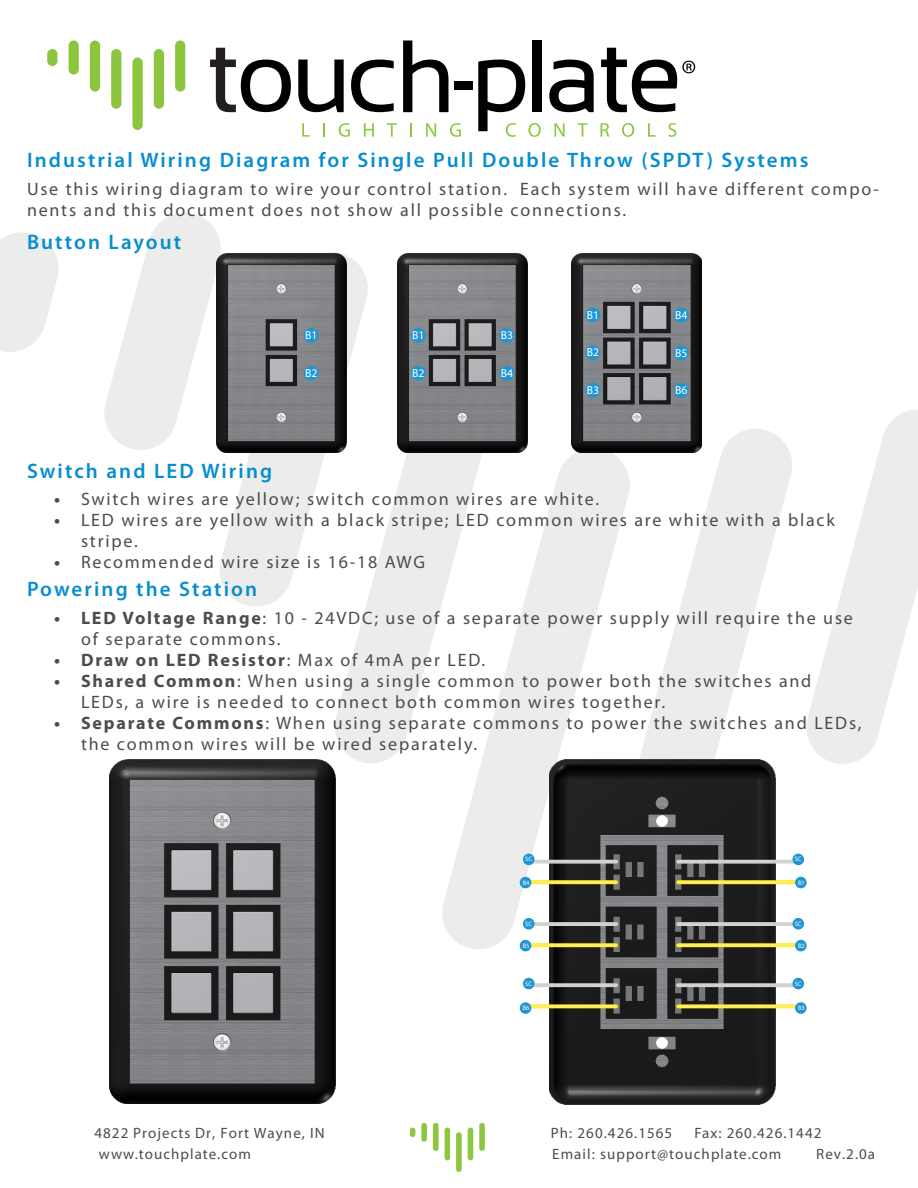
<style>
.page{position:relative;width:918px;height:1188px;background:#fff}
.page>*{position:absolute;margin:0;border:0;box-sizing:border-box;transform-origin:0 0}
.Blue_SubTitle_Text{font:600 21px "Myriad Pro";letter-spacing:.1em;color:#068ece}
.t1{font:18px/21px "Myriad Pro";letter-spacing:.1em;color:#4b4c4d}
.t2{font:700 18px "Myriad Pro";letter-spacing:.1em;color:#4b4c4d}
.TOC_Text{font:15px "Myriad Pro";letter-spacing:.07em;color:#4b4c4d}
.t3{font:11.7px "Myriad Pro";color:#fff}
.t4{font:6.45px "Myriad Pro";color:#fff}
.s1{font-weight:700}
.s2{font-weight:400}
</style>
<div class="page">
<svg style="left:0;top:232px;width:59px;height:120px"></svg>
<svg style="left:104px;top:213px;width:117px;height:237px"></svg>
<svg style="left:216px;top:248px;width:152px;height:359px;fill:#ececec"></svg>
<svg style="left:331px;top:346px;width:107px;height:417px;fill:#f2f2f3"></svg>
<svg style="left:438px;top:444px;width:186px;height:508px;fill:#ececec"></svg>
<svg style="left:624px;top:429px;width:168px;height:417px"></svg>
<svg style="left:806px;top:409px;width:112px;height:355px"></svg>
<img style="left:216px;top:254px;width:130px;height:198px">
<img style="left:398px;top:254px;width:130px;height:198px">
<img style="left:572px;top:254px;width:130px;height:198px">
<div style="left:304px;top:328px;width:14px;height:15px;background:#1e96d2;border-radius:50%"></div>
<div style="left:304px;top:366px;width:14px;height:15px;background:#1e96d2;border-radius:50%"></div>
<div style="left:411px;top:328px;width:15px;height:15px;background:#1e96d2;border-radius:50%"></div>
<div style="left:411px;top:366px;width:15px;height:15px;background:#1e96d2;border-radius:50%"></div>
<div style="left:499px;top:328px;width:15px;height:15px;background:#1e96d2;border-radius:50%"></div>
<div style="left:585px;top:307px;width:15px;height:15px;background:#1e96d2;border-radius:50%"></div>
<div style="left:585px;top:345px;width:15px;height:15px;background:#1e96d2;border-radius:50%"></div>
<div style="left:585px;top:383px;width:15px;height:15px;background:#1e96d2;border-radius:50%"></div>
<div style="left:674px;top:308px;width:15px;height:15px;background:#1e96d2;border-radius:50%"></div>
<div style="left:674px;top:346px;width:15px;height:14px;background:#1e96d2;border-radius:50%"></div>
<div style="left:674px;top:383px;width:15px;height:15px;background:#1e96d2;border-radius:50%"></div>
<div style="left:499px;top:366px;width:15px;height:15px;background:#1e96d2;border-radius:50%"></div>
<img style="left:110px;top:759px;width:226px;height:345px">
<img style="left:549px;top:759px;width:226px;height:345px">
<svg style="left:531px;top:880px;width:85px;height:1px"></svg>
<hr style="left:529px;top:881px;width:87px;height:3px;background:#fff">
<svg style="left:531px;top:943px;width:85px;height:1px"></svg>
<hr style="left:529px;top:944px;width:87px;height:3px;background:#fff">
<svg style="left:530px;top:1004px;width:86px;height:1px"></svg>
<hr style="left:529px;top:1005px;width:87px;height:3px;background:#fff">
<svg style="left:678px;top:880px;width:117px;height:1px"></svg>
<hr style="left:678px;top:881px;width:120px;height:3px;background:#fff">
<svg style="left:678px;top:943px;width:117px;height:1px"></svg>
<hr style="left:678px;top:944px;width:120px;height:3px;background:#fff">
<svg style="left:678px;top:1004px;width:118px;height:1px"></svg>
<hr style="left:678px;top:1005px;width:120px;height:3px;background:#fff">
<svg style="left:533px;top:860px;width:83px;height:4px"></svg>
<svg style="left:535px;top:922px;width:81px;height:4px"></svg>
<svg style="left:534px;top:983px;width:82px;height:4px"></svg>
<svg style="left:678px;top:922px;width:115px;height:4px"></svg>
<svg style="left:678px;top:983px;width:116px;height:4px"></svg>
<svg style="left:678px;top:860px;width:117px;height:4px"></svg>
<div style="left:523px;top:854px;width:12px;height:11px;background:#1e96d2;border-radius:50%"></div>
<div style="left:523px;top:918px;width:12px;height:12px;background:#1e96d2;border-radius:50%"></div>
<div style="left:523px;top:978px;width:12px;height:11px;background:#1e96d2;border-radius:50%"></div>
<div style="left:793px;top:854px;width:11px;height:11px;background:#1e96d2;border-radius:50%"></div>
<div style="left:793px;top:918px;width:11px;height:12px;background:#1e96d2;border-radius:50%"></div>
<div style="left:793px;top:978px;width:11px;height:11px;background:#1e96d2;border-radius:50%"></div>
<div style="left:520px;top:877px;width:11px;height:11px;background:#1e96d2;border-radius:50%"></div>
<div style="left:520px;top:940px;width:11px;height:11px;background:#1e96d2;border-radius:50%"></div>
<div style="left:520px;top:1002px;width:11px;height:12px;background:#1e96d2;border-radius:50%"></div>
<div style="left:795px;top:877px;width:12px;height:11px;background:#1e96d2;border-radius:50%"></div>
<div style="left:795px;top:940px;width:12px;height:11px;background:#1e96d2;border-radius:50%"></div>
<div style="left:795px;top:1002px;width:12px;height:12px;background:#1e96d2;border-radius:50%"></div>
<svg style="left:298px;top:60px;width:46px;height:52px"></svg>
<svg style="left:351px;top:60px;width:43px;height:52px"></svg>
<svg style="left:403px;top:41px;width:45px;height:71px"></svg>
<div style="left:533px;top:41px;width:9px;height:71px;background:#000"></div>
<svg style="left:549px;top:60px;width:45px;height:52px"></svg>
<svg style="left:210px;top:48px;width:81px;height:64px"></svg>
<svg style="left:302px;top:123px;width:8px;height:14px"></svg>
<svg style="left:323px;top:123px;width:2px;height:14px"></svg>
<svg style="left:339px;top:123px;width:11px;height:14px"></svg>
<svg style="left:364px;top:123px;width:10px;height:14px"></svg>
<svg style="left:387px;top:123px;width:10px;height:14px"></svg>
<svg style="left:410px;top:123px;width:2px;height:14px"></svg>
<svg style="left:426px;top:123px;width:10px;height:14px"></svg>
<svg style="left:450px;top:123px;width:11px;height:14px"></svg>
<svg style="left:478px;top:60px;width:63px;height:77px"></svg>
<svg style="left:554px;top:123px;width:11px;height:14px"></svg>
<svg style="left:578px;top:123px;width:9px;height:14px"></svg>
<svg style="left:601px;top:123px;width:8px;height:14px"></svg>
<svg style="left:622px;top:123px;width:12px;height:14px"></svg>
<svg style="left:648px;top:123px;width:8px;height:14px"></svg>
<svg style="left:668px;top:123px;width:8px;height:14px"></svg>
<div style="left:454px;top:81px;width:18px;height:8px;background:#000"></div>
<svg style="left:601px;top:48px;width:94px;height:64px"></svg>
<div style="left:47px;top:49px;width:10px;height:17px;background:#8bc63e;border-radius:5px"></div>
<div style="left:69px;top:41px;width:10px;height:34px;background:#8bc63e;border-radius:5px"></div>
<div style="left:90px;top:40px;width:10px;height:52px;background:#8bc63e;border-radius:5px"></div>
<div style="left:111px;top:49px;width:10px;height:60px;background:#8bc63e;border-radius:5px"></div>
<div style="left:132px;top:58px;width:11px;height:72px;background:#8bc63e;border-radius:5px"></div>
<div style="left:154px;top:49px;width:10px;height:60px;background:#8bc63e;border-radius:5px"></div>
<div style="left:175px;top:40px;width:10px;height:52px;background:#8bc63e;border-radius:5px"></div>
<img style="left:410px;top:1123px;width:75px;height:48px">
<p class="Blue_SubTitle_Text" style="left:27px;top:147px;width:783px">Industrial Wiring Diagram for Single Pull Double Throw (SPDT) Systems</p>
<p class="t1" style="left:27px;top:178px;width:853px">Use this wiring diagram to wire your control station. Each system will have different compo&shy;nents and this document does not show all possible connections.</p>
<p class="Blue_SubTitle_Text" style="left:27px;top:228px;width:156px">Button Layout</p>
<p class="t3" style="left:305px;top:328px;width:14px">B1</p>
<p class="t3" style="left:305px;top:366px;width:14px">B2</p>
<p class="t3" style="left:412px;top:328px;width:14px">B1</p>
<p class="t3" style="left:412px;top:366px;width:14px">B2</p>
<p class="t3" style="left:501px;top:328px;width:14px">B3</p>
<p class="t3" style="left:501px;top:366px;width:14px">B4</p>
<p class="t3" style="left:587px;top:307px;width:14px">B1</p>
<p class="t3" style="left:587px;top:345px;width:14px">B2</p>
<p class="t3" style="left:587px;top:383px;width:14px">B3</p>
<p class="t3" style="left:675px;top:308px;width:14px">B4</p>
<p class="t3" style="left:675px;top:346px;width:14px">B5</p>
<p class="t3" style="left:675px;top:383px;width:14px">B6</p>
<p class="Blue_SubTitle_Text" style="left:27px;top:457px;width:247px">Switch and LED Wiring</p>
<p class="t1" style="left:54px;top:489px;width:547px"><span class="s1">•</span> Switch wires are yellow; switch common wires are white.</p>
<p class="t1" style="left:81px;top:510px;width:755px;text-indent:-27px"><span class="s1">•</span> LED wires are yellow with a black stripe; LED common wires are white with a black stripe.</p>
<p class="t1" style="left:54px;top:552px;width:373px"><span class="s1">•</span> Recommended wire size is 16-18 AWG</p>
<p class="Blue_SubTitle_Text" style="left:27px;top:576px;width:232px">Powering the Station</p>
<p class="t1" style="left:81px;top:607px;width:773px;text-indent:-27px"><span class="s1">• LED Voltage Range</span>: 10 - 24VDC; use of a separate power supply will require the use of separate commons.</p>
<p class="t2" style="left:54px;top:648px;width:433px">• Draw on LED Resistor<span class="s2">: Max of 4mA per LED.</span></p>
<p class="t1" style="left:81px;top:670px;width:732px;text-indent:-27px"><span class="s1">• Shared Common</span>: When using a single common to power both the switches and<br>LEDs, a wire is needed to connect both common wires together.</p>
<p class="t1" style="left:81px;top:712px;width:782px;text-indent:-27px"><span class="s1">• Separate Commons</span>: When using separate commons to power the switches and LEDs, the common wires will be wired separately.</p>
<p class="t4" style="left:525px;top:855px;width:8px">SC</p>
<p class="t4" style="left:795px;top:855px;width:8px">SC</p>
<p class="t4" style="left:523px;top:878px;width:8px">B4</p>
<p class="t4" style="left:798px;top:878px;width:8px">B1</p>
<p class="t4" style="left:525px;top:920px;width:8px">SC</p>
<p class="t4" style="left:795px;top:920px;width:8px">SC</p>
<p class="t4" style="left:523px;top:941px;width:8px">B5</p>
<p class="t4" style="left:798px;top:941px;width:8px">B2</p>
<p class="t4" style="left:525px;top:979px;width:8px">SC</p>
<p class="t4" style="left:795px;top:979px;width:8px">SC</p>
<p class="t4" style="left:523px;top:1004px;width:8px">B6</p>
<p class="t4" style="left:798px;top:1004px;width:8px">B3</p>
<p class="TOC_Text" style="left:94px;top:1124px;width:232px">4822 Projects Dr, Fort Wayne, IN</p>
<p class="TOC_Text" style="left:551px;top:1124px;width:123px">Ph: 260.426.1565</p>
<p class="TOC_Text" style="left:694px;top:1124px;width:129px">Fax: 260.426.1442</p>
<p class="TOC_Text" style="left:99px;top:1145px;width:154px">www.touchplate.com</p>
<p class="TOC_Text" style="left:552px;top:1145px;width:231px">Email: support@touchplate.com</p>
<p class="TOC_Text" style="left:816px;top:1145px;width:60px">Rev.2.0a</p>
</div>
